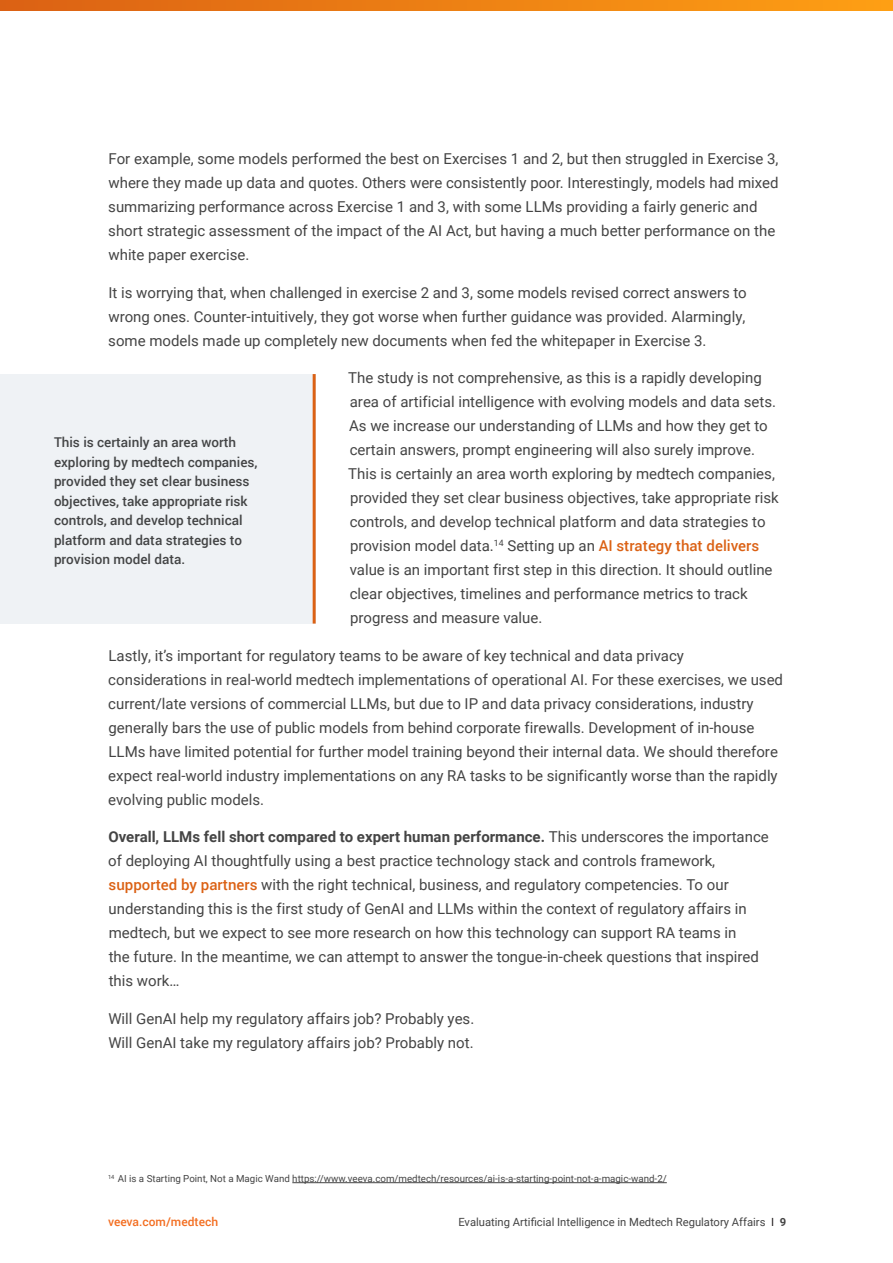
<style>
.page{position:relative;width:893px;height:1263px;background:#fff}
.page>*{position:absolute;margin:0;border:0;box-sizing:border-box;transform-origin:0 0}
.t1{font:15px/24px "Roboto";color:#444}
.t2{font:500 13.5px/19.5px "Roboto";color:#434445}
.t3{font:500 12px "Roboto";color:#f36e21}
.t4{font:11.25px "Roboto";color:#444}
.t5{font:9.75px "Roboto";color:#444}
.s1{font-weight:500;color:#db6114}
.s2{font-weight:700}
.s3{color:#231f20}
</style>
<div class="page">
<svg style="left:0;top:0;width:893px;height:11px;background:#ec8014"></svg>
<hr style="left:292px;top:1182px;width:375px;height:1px;background:#444">
<div style="left:0;top:374px;width:316px;height:250px;background:#eff2f5"></div>
<hr style="left:313px;top:374px;width:3px;height:250px;background:#db6114">
<p class="t1" style="left:108px;top:146px;width:672px">For example, some models performed the best on Exercises 1 and 2, but then struggled in Exercise 3, where they made up data and quotes. Others were consistently poor. Interestingly, models had mixed summarizing performance across Exercise 1 and 3, with some LLMs providing a fairly generic and short strategic assessment of the impact of the AI Act, but having a much better performance on the white paper exercise.</p>
<p class="t1" style="left:108px;top:280px;width:640px;text-align:justify">It is worrying that, when challenged in exercise 2 and 3, some models revised correct answers to wrong ones. Counter-intuitively, they got worse when further guidance was provided. Alarmingly, some models made up completely new documents when fed the whitepaper in Exercise 3.</p>
<p class="t1" style="left:348px;top:365px;width:432px">The study is not comprehensive, as this is a rapidly developing area of artificial intelligence with evolving models and data sets.<br>As we increase our understanding of LLMs and how they get to certain answers, prompt engineering will also surely improve.<br>This is certainly an area worth exploring by medtech companies, provided they set clear business objectives, take appropriate risk controls, and develop technical platform and data strategies to provision model data.<sup>14</sup> Setting up an <span class="s1">AI strategy that delivers </span>value is an important first step in this direction. It should outline clear objectives, timelines and performance metrics to track progress and measure value.</p>
<p class="t1" style="left:108px;top:643px;width:676px">Lastly, it’s important for regulatory teams to be aware of key technical and data privacy considerations in real-world medtech implementations of operational AI. For these exercises, we used current/late versions of commercial LLMs, but due to IP and data privacy considerations, industry generally bars the use of public models from behind corporate firewalls. Development of in-house LLMs have limited potential for further model training beyond their internal data. We should therefore expect real-world industry implementations on any RA tasks to be significantly worse than the rapidly evolving public models.</p>
<p class="t1" style="left:108px;top:824px;width:662px"><span class="s2">Overall, LLMs fell short compared to expert human performance.</span> This underscores the importance of deploying AI thoughtfully using a best practice technology stack and controls framework, <span class="s1">supported by partners</span> with the right technical, business, and regulatory competencies. To our understanding this is the first study of GenAI and LLMs within the context of regulatory affairs in medtech, but we expect to see more research on how this technology can support RA teams in<br>the future. In the meantime, we can attempt to answer the tongue-in-cheek questions that inspired this work…</p>
<p class="t1" style="left:108px;top:1006px;width:367px">Will GenAI help my regulatory affairs job? Probably yes.<br>Will GenAI take my regulatory affairs job? Probably not.</p>
<p class="t2" style="left:54px;top:432px;width:205px">This is certainly an area worth exploring by medtech companies, provided they set clear business objectives, take appropriate risk controls, and develop technical platform and data strategies to provision model data.</p>
<p class="t5" style="left:108px;top:1172px;width:560px"><sup>14</sup> AI is a Starting Point, Not a Magic Wand https://www.veeva.com/medtech/resources/ai-is-a-starting-point-not-a-magic-wand-2/</p>
<p class="t3" style="left:108px;top:1214px;width:112px">veeva.com/medtech</p>
<p class="t4" style="left:458px;top:1214px;width:329px">Evaluating Artificial Intelligence in Medtech Regulatory Affairs <span class="s3">I</span> <span class="s2">9</span></p>
</div>
